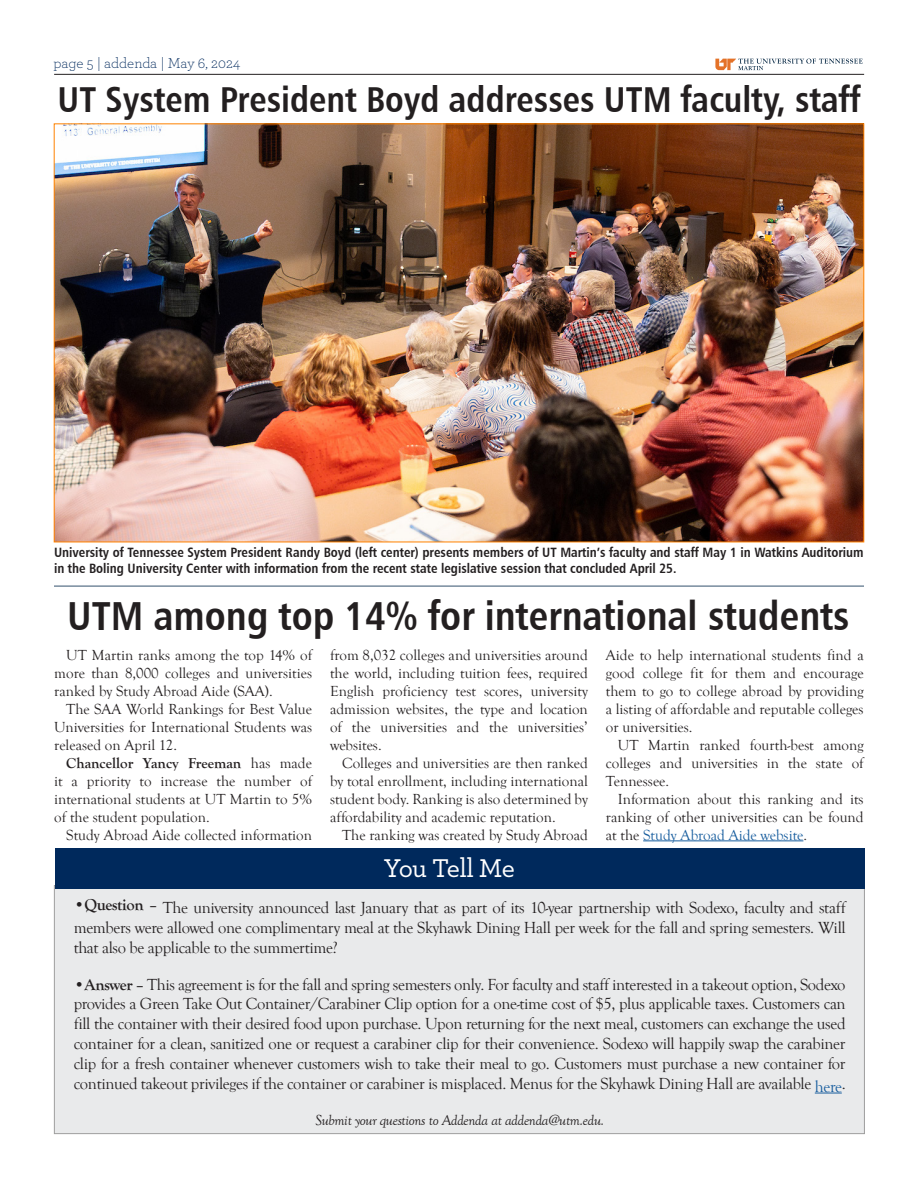
<style>
.page{position:relative;width:918px;height:1188px;background:#fff}
.page>*{position:absolute;margin:0;border:0;box-sizing:border-box;transform-origin:0 0}
.Main_Headline{font:40.5px "Humanist 777 BT Bold Condensed B";color:#231f20}
.Main_Headline-2{font:36px "Humanist 777 BT Bold Condensed B";color:#231f20}
.t1{font:500 27px "Archer";letter-spacing:-.035em;color:#fff}
.Body_Text{font:16.5px/19.8px "Goudy Old Style T";letter-spacing:-.02em;color:#231f20;text-align:justify}
.Body_Text-2{font:15px/18px "Goudy Old Style T";color:#231f20;text-align:justify}
.Body_Text-3{font:italic 15px "Goudy Old Style T";letter-spacing:-.02em;color:#231f20}
.t2{font:300 15px "Archer";letter-spacing:-.005em;color:#00295c}
.Cutline{font:13.5px/16.2px "Humanist 777 BT Bold Condensed B";color:#231f20}
.s1{font-weight:700}
.s2{color:#175d9e}
</style>
<div class="page">
<svg style="left:715px;top:59px;width:148px;height:11px"></svg>
<hr style="left:54px;top:74px;width:810px;height:1px;background:#231f20">
<div style="left:54px;top:885px;width:811px;height:249px;background:#e9eaeb;border:1px solid #9e9e9e"></div>
<div style="left:55px;top:848px;width:810px;height:41px;background:#00295c"></div>
<svg style="left:815px;top:1093px;width:27px;height:1px"></svg>
<hr style="left:54px;top:586px;width:810px;height:1px;background:#002649">
<hr style="left:643px;top:841px;width:160px;height:1px;background:#175d9e">
<img style="left:56px;top:126px;width:806px;height:414px">
<p class="t2" style="left:53px;top:53px;width:188px">page 5 | addenda | May 6, 2024</p>
<p class="Main_Headline-2" style="left:58px;top:76px;width:804px">UT System President Boyd addresses UTM faculty, staff</p>
<p class="Cutline" style="left:54px;top:544px;width:811px">University of Tennessee System President Randy Boyd (left center) presents members of UT Martin’s faculty and staff May 1 in Watkins Auditorium in the Boling University Center with information from the recent state legislative session that concluded April 25.</p>
<p class="Main_Headline" style="left:67px;top:590px;width:784px">UTM among top 14% for international students</p>
<p class="Body_Text-2" style="left:54px;top:646px;width:259px;text-indent:12px">UT Martin ranks among the top 14% of more than 8,000 colleges and universities ranked by Study Abroad Aide (SAA).</p>
<p class="Body_Text-2" style="left:54px;top:700px;width:259px;text-indent:12px">The SAA World Rankings for Best Value Universities for International Students was released on April 12.</p>
<p class="Body_Text-2" style="left:54px;top:754px;width:259px;text-indent:12px"><span class="s1">Chancellor Yancy Freeman</span> has made it a priority to increase the number of international students at UT Martin to 5% of the student population.</p>
<p class="Body_Text-2" style="left:66px;top:826px;width:247px">Study Abroad Aide collected information</p>
<p class="Body_Text-2" style="left:330px;top:646px;width:259px">from 8,032 colleges and universities around the world, including tuition fees, required English proficiency test scores, university admission websites, the type and location of the universities and the universities’ websites.</p>
<p class="Body_Text-2" style="left:330px;top:754px;width:259px;text-indent:12px">Colleges and universities are then ranked by total enrollment, including international student body. Ranking is also determined by affordability and academic reputation.</p>
<p class="Body_Text-2" style="left:342px;top:826px;width:247px">The ranking was created by Study Abroad</p>
<p class="Body_Text-2" style="left:606px;top:646px;width:259px">Aide to help international students find a good college fit for them and encourage them to go to college abroad by providing a listing of affordable and reputable colleges or universities.</p>
<p class="Body_Text-2" style="left:606px;top:736px;width:259px;text-indent:12px">UT Martin ranked fourth-best among colleges and universities in the state of Tennessee.</p>
<p class="Body_Text-2" style="left:606px;top:790px;width:259px;text-indent:12px">Information about this ranking and its ranking of other universities can be found at the <span class="s2">Study Abroad Aide website</span>.</p>
<p class="t1" style="left:384px;top:848px;width:132px">You Tell Me</p>
<p class="Body_Text" style="left:74px;top:898px;width:774px">•<sup>Question</sup> – The university announced last January that as part of its 10-year partnership with Sodexo, faculty and staff members were allowed one complimentary meal at the Skyhawk Dining Hall per week for the fall and spring semesters. Will that also be applicable to the summertime?</p>
<p class="Body_Text" style="left:74px;top:975px;width:774px">•<span class="s1">Answer</span> – This agreement is for the fall and spring semesters only. For faculty and staff interested in a takeout option, Sodexo provides a Green Take Out Container/Carabiner Clip option for a one-time cost of $5, plus applicable taxes. Customers can fill the container with their desired food upon purchase. Upon returning for the next meal, customers can exchange the used container for a clean, sanitized one or request a carabiner clip for their convenience. Sodexo will happily swap the carabiner clip for a fresh container whenever customers wish to take their meal to go. Customers must purchase a new container for continued takeout privileges if the container or carabiner is misplaced. Menus for the Skyhawk Dining Hall are available <span class="s2">here</span>.</p>
<p class="Body_Text-3" style="left:315px;top:1112px;width:290px">Submit your questions to Addenda at addenda@utm.edu.</p>
</div>
